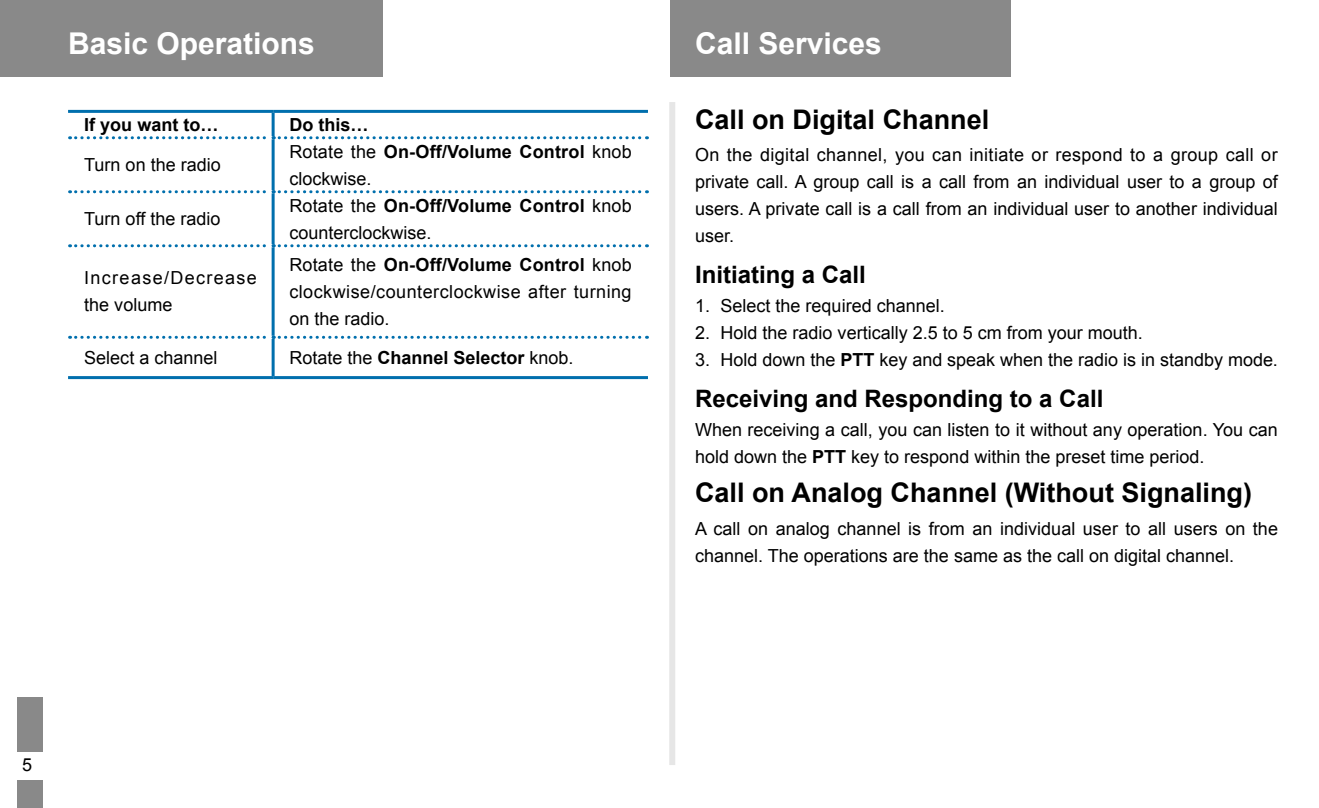
<style>
.page{position:relative;width:1319px;height:808px;background:#fff}
.page>*{position:absolute;margin:0;border:0;box-sizing:border-box;transform-origin:0 0}
.t1{font:700 30px "Arial";color:#fff}
.t2{font:700 27px "Arial";color:#000}
.t3{font:700 24px "Arial";color:#000}
.t4{font:18px/27px "Arial";color:#000}
.t5{font:700 18px "Arial";color:#000}
.t6{font:18px/27px "Arial";letter-spacing:.075em;color:#000}
.s1{font-weight:700}
.s2{font-weight:400}
</style>
<div class="page">
<div style="left:0;top:0;width:383px;height:77px;background:#898989"></div>
<div style="left:17px;top:697px;width:26px;height:111px;background:#898989"></div>
<div style="left:0;top:752px;width:68px;height:27px;background:#fff"></div>
<div style="left:669px;top:102px;width:6px;height:663px;background:#e6e6e6"></div>
<div style="left:670px;top:0;width:340px;height:77px;background:#898989"></div>
<hr style="left:68px;top:110px;width:205px;height:3px;background:#006fad">
<hr style="left:273px;top:110px;width:375px;height:3px;background:#006fad">
<hr style="left:271px;top:113px;width:3px;height:23px;background:#006fad">
<hr style="left:271px;top:139px;width:3px;height:51px;background:#006fad">
<hr style="left:271px;top:193px;width:3px;height:51px;background:#006fad">
<hr style="left:271px;top:247px;width:3px;height:89px;background:#006fad">
<hr style="left:271px;top:339px;width:3px;height:37px;background:#006fad">
<hr style="left:68px;top:376px;width:205px;height:3px;background:#006fad">
<hr style="left:273px;top:376px;width:375px;height:3px;background:#006fad">
<svg style="left:70px;top:136px;width:577px;height:3px"></svg>
<svg style="left:70px;top:190px;width:577px;height:3px"></svg>
<svg style="left:70px;top:244px;width:577px;height:3px"></svg>
<svg style="left:70px;top:336px;width:577px;height:3px"></svg>
<p class="t1" style="left:68px;top:23px;width:248px">Basic Operations</p>
<p class="t5" style="left:84px;top:113px;width:136px">If you want to…</p>
<p class="t5" style="left:289px;top:113px;width:81px">Do this…</p>
<p class="t4" style="left:84px;top:152px;width:138px">Turn on the radio</p>
<p class="t4" style="left:289px;top:138px;width:344px">Rotate the <span class="s1">On-Off/Volume Control</span> knob clockwise.</p>
<p class="t4" style="left:84px;top:206px;width:138px">Turn off the radio</p>
<p class="t6" style="left:84px;top:265px;width:174px">Increase/Decrease the volume</p>
<p class="t4" style="left:289px;top:192px;width:344px">Rotate the <span class="s1">On-Off/Volume Control</span> knob counterclockwise.</p>
<p class="t4" style="left:289px;top:251px;width:344px;text-align:justify">Rotate the <span class="s1">On-Off/Volume Control</span> knob clockwise/counterclockwise after turning on the radio.</p>
<p class="t4" style="left:84px;top:344px;width:135px">Select a channel</p>
<p class="t5" style="left:289px;top:346px;width:286px"><span class="s2">Rotate the</span> Channel Selector <span class="s2">knob.</span></p>
<p class="t1" style="left:695px;top:23px;width:188px">Call Services</p>
<p class="t2" style="left:695px;top:102px;width:296px">Call on Digital Channel</p>
<p class="t4" style="left:695px;top:142px;width:584px;text-align:justify">On the digital channel, you can initiate or respond to a group call or private call. A group call is a call from an individual user to a group of users. A private call is a call from an individual user to another individual user.</p>
<p class="t3" style="left:695px;top:259px;width:172px">Initiating a Call</p>
<p class="t4" style="left:695px;top:292px;width:251px">1. Select the required channel.</p>
<p class="t4" style="left:695px;top:319px;width:449px">2. Hold the radio vertically 2.5 to 5 cm from your mouth.</p>
<p class="t4" style="left:695px;top:346px;width:584px">3. Hold down the <span class="s1">PTT</span> key and speak when the radio is in standby mode.</p>
<p class="t3" style="left:695px;top:383px;width:410px">Receiving and Responding to a Call</p>
<p class="t4" style="left:695px;top:416px;width:584px">When receiving a call, you can listen to it without any operation. You can hold down the <span class="s1">PTT</span> key to respond within the preset time period.</p>
<p class="t2" style="left:695px;top:475px;width:558px">Call on Analog Channel (Without Signaling)</p>
<p class="t4" style="left:695px;top:515px;width:584px">A call on analog channel is from an individual user to all users on the channel. The operations are the same as the call on digital channel.</p>
<p class="t4" style="left:22px;top:752px;width:12px">5</p>
</div>
